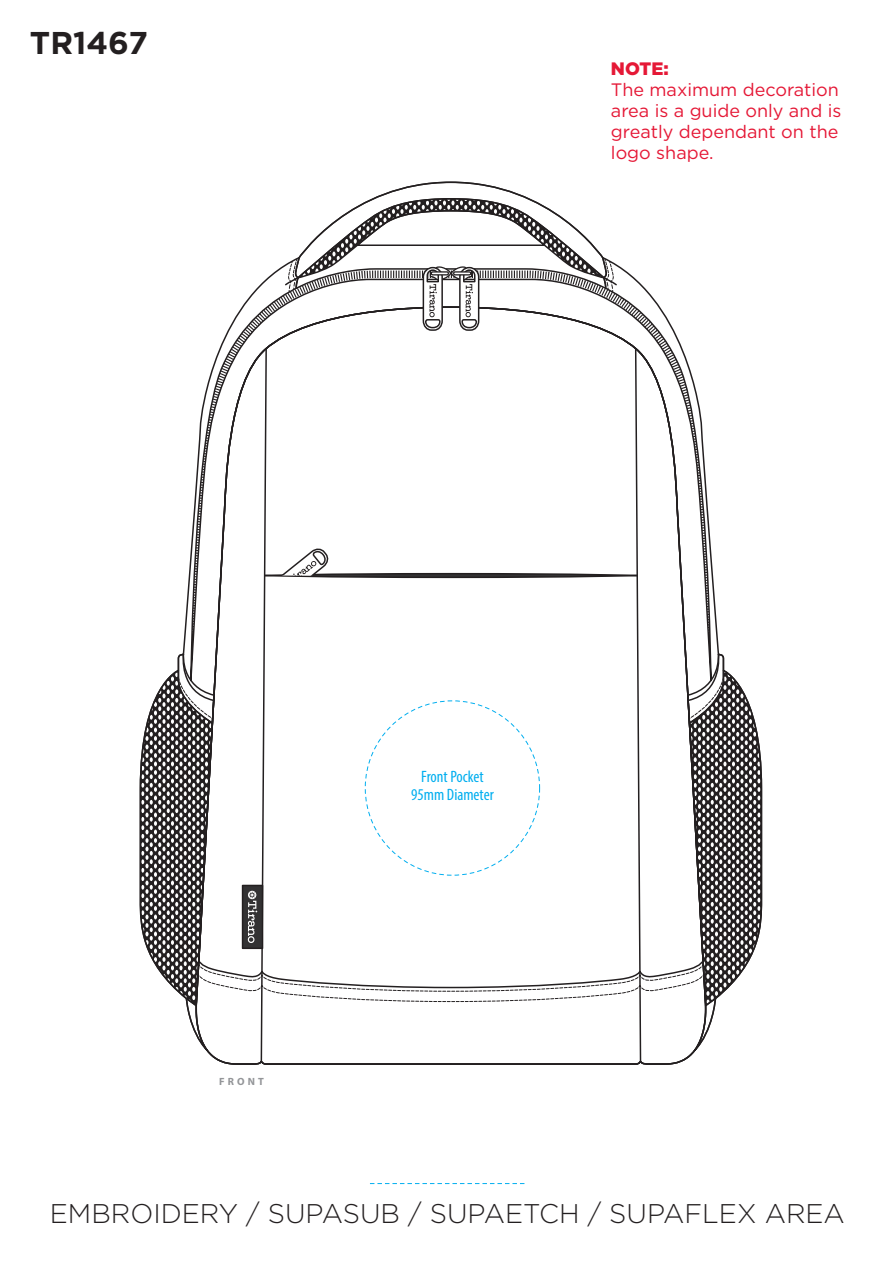
<style>
.page{position:relative;width:893px;height:1263px;background:#fff}
.page>*{position:absolute;margin:0;border:0;box-sizing:border-box;transform-origin:0 0}
.t1{font:700 31.5px "Gotham";color:#231f20}
.t2{font:300 27px "Gotham";color:#231f20}
.t3{font:18px/21px "Gotham";color:#e51836}
.t4{font:900 18px "Gotham";color:#e51836}
.t5{font:condensed 16.5px/18px "Myriad Pro";color:#00aeef;text-align:center}
.t6{font:700 10.5px "Myriad Pro";letter-spacing:.3em;color:#939598}
</style>
<div class="page">
<svg style="left:220px;top:306px;width:462px;height:41px"></svg>
<svg style="left:284px;top:181px;width:334px;height:151px"></svg>
<svg style="left:139px;top:347px;width:624px;height:716px"></svg>
<svg style="left:370px;top:1183px;width:155px;height:1px"></svg>
<h1 class="t1" style="left:30px;top:25px;width:120px">TR1467</h1>
<p class="t4" style="left:611px;top:58px;width:59px">NOTE:</p>
<p class="t3" style="left:611px;top:78px;width:232px">The maximum decoration area is a guide only and is greatly dependant on the logo shape.</p>
<p class="t6" style="left:219px;top:1075px;width:46px">FRONT</p>
<p class="t5" style="left:411px;top:767px;width:84px">Front Pocket<br>95mm Diameter</p>
<h2 class="t2" style="left:50px;top:1198px;width:797px">EMBROIDERY / SUPASUB / SUPAETCH / SUPAFLEX AREA</h2>
</div>
